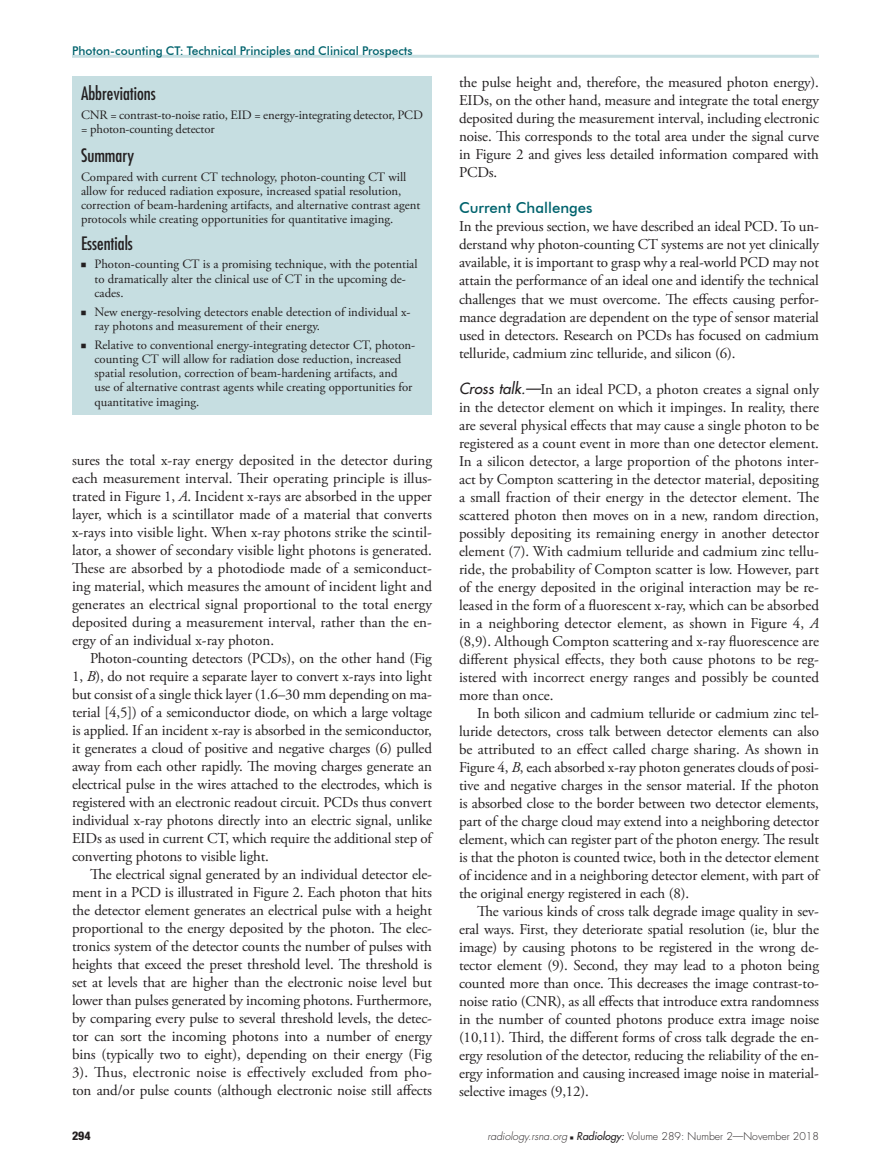
<style>
.page{position:relative;width:891px;height:1175px;background:#fff}
.page>*{position:absolute;margin:0;border:0;box-sizing:border-box;transform-origin:0 0}
.t1{font:condensed 18px "Futura";color:#231f20}
.t2{font:15px/18px "Adobe Garamond Pro";letter-spacing:-.01em;color:#231f20;text-align:justify}
.t3{font:500 15px "Futura BT";color:#00636d}
.t4{font:12.75px/14.2px "Adobe Garamond Pro";color:#231f20}
.t5{font:500 12px "Futura BT";color:#00636d}
.t6{font:800 condensed 12px "Helvetica Neue";color:#231f20}
.t7{font:300 10.5px "Futura";color:#231f20}
.s1{font-family:"Universal Newswith Comm Pi";font-size:9px}
.s2{font-style:italic}
.s3{font-family:"Futura";font-style:italic}
.s4{font-family:"Universal Newswith Comm Pi";font-weight:400;font-size:6px}
.s5{font-weight:400;font-style:italic}
</style>
<div class="page">
<hr style="left:72px;top:55px;width:747px;height:3px;background:#c6dee1">
<div style="left:72px;top:76px;width:360px;height:338px;background:#c6dee1"></div>
<p class="t5" style="left:72px;top:43px;width:342px">Photon-counting CT: Technical Principles and Clinical Prospects</p>
<p class="t1" style="left:81px;top:82px;width:76px">Abbreviations</p>
<p class="t4" style="left:81px;top:108px;width:344px">CNR = contrast-to-noise ratio, EID = energy-integrating detector, PCD = photon-counting detector</p>
<p class="t1" style="left:81px;top:144px;width:55px">Summary</p>
<p class="t4" style="left:81px;top:170px;width:341px">Compared with current CT technology, photon-counting CT will allow for reduced radiation exposure, increased spatial resolution, correction of beam-hardening artifacts, and alternative contrast agent protocols while creating opportunities for quantitative imaging.</p>
<p class="t1" style="left:81px;top:231px;width:53px">Essentials</p>
<p class="t4" style="left:94px;top:257px;width:325px;text-indent:-14px"><span class="s1">n</span> Photon-counting CT is a promising technique, with the potential to dramatically alter the clinical use of CT in the upcoming de&shy;cades.</p>
<p class="t4" style="left:94px;top:305px;width:318px;text-indent:-14px"><span class="s1">n</span> New energy-resolving detectors enable detection of individual x&shy;ray photons and measurement of their energy.</p>
<p class="t4" style="left:94px;top:338px;width:322px;text-indent:-14px"><span class="s1">n</span> Relative to conventional energy-integrating detector CT, photon&shy;counting CT will allow for radiation dose reduction, increased spatial resolution, correction of beam-hardening artifacts, and use of alternative contrast agents while creating opportunities for quantitative imaging.</p>
<p class="t2" style="left:72px;top:452px;width:362px">sures the total x-ray energy deposited in the detector during each measurement interval. Their operating principle is illus&shy;trated in Figure 1, <span class="s2">A</span>. Incident x-rays are absorbed in the upper layer, which is a scintillator made of a material that converts x-rays into visible light. When x-ray photons strike the scintil&shy;lator, a shower of secondary visible light photons is generated.<br>These are absorbed by a photodiode made of a semiconduct&shy;ing material, which measures the amount of incident light and generates an electrical signal proportional to the total energy deposited during a measurement interval, rather than the en&shy;ergy of an individual x-ray photon.</p>
<p class="t2" style="left:72px;top:650px;width:362px;text-indent:18px">Photon-counting detectors (PCDs), on the other hand (Fig 1, <span class="s2">B</span>), do not require a separate layer to convert x-rays into light but consist of a single thick layer (1.6–30 mm depending on ma&shy;terial [4,5]) of a semiconductor diode, on which a large voltage is applied. If an incident x-ray is absorbed in the semiconductor, it generates a cloud of positive and negative charges (6) pulled away from each other rapidly. The moving charges generate an electrical pulse in the wires attached to the electrodes, which is registered with an electronic readout circuit. PCDs thus convert individual x-ray photons directly into an electric signal, unlike EIDs as used in current CT, which require the additional step of converting photons to visible light.</p>
<p class="t2" style="left:72px;top:866px;width:362px;text-indent:18px">The electrical signal generated by an individual detector ele&shy;ment in a PCD is illustrated in Figure 2. Each photon that hits the detector element generates an electrical pulse with a height proportional to the energy deposited by the photon. The elec&shy;tronics system of the detector counts the number of pulses with heights that exceed the preset threshold level. The threshold is set at levels that are higher than the electronic noise level but lower than pulses generated by incoming photons. Furthermore, by comparing every pulse to several threshold levels, the detec&shy;tor can sort the incoming photons into a number of energy bins (typically two to eight), depending on their energy (Fig 3). Thus, electronic noise is effectively excluded from pho&shy;ton and/or pulse counts (although electronic noise still affects</p>
<p class="t2" style="left:459px;top:74px;width:362px">the pulse height and, therefore, the measured photon energy).<br>EIDs, on the other hand, measure and integrate the total energy deposited during the measurement interval, including electronic noise. This corresponds to the total area under the signal curve in Figure 2 and gives less detailed information compared with PCDs.</p>
<p class="t3" style="left:459px;top:199px;width:135px">Current Challenges</p>
<p class="t2" style="left:459px;top:218px;width:362px">In the previous section, we have described an ideal PCD. To un&shy;derstand why photon-counting CT systems are not yet clinically available, it is important to grasp why a real-world PCD may not attain the performance of an ideal one and identify the technical challenges that we must overcome. The effects causing perfor&shy;mance degradation are dependent on the type of sensor material used in detectors. Research on PCDs has focused on cadmium telluride, cadmium zinc telluride, and silicon (6).</p>
<p class="t2" style="left:459px;top:380px;width:362px"><span class="s3">Cross talk.—</span>In an ideal PCD, a photon creates a signal only in the detector element on which it impinges. In reality, there are several physical effects that may cause a single photon to be registered as a count event in more than one detector element.<br>In a silicon detector, a large proportion of the photons inter&shy;act by Compton scattering in the detector material, depositing a small fraction of their energy in the detector element. The scattered photon then moves on in a new, random direction, possibly depositing its remaining energy in another detector element (7). With cadmium telluride and cadmium zinc tellu&shy;ride, the probability of Compton scatter is low. However, part of the energy deposited in the original interaction may be re&shy;leased in the form of a fluorescent x-ray, which can be absorbed in a neighboring detector element, as shown in Figure 4, <span class="s2">A </span>(8,9). Although Compton scattering and x-ray fluorescence are different physical effects, they both cause photons to be reg&shy;istered with incorrect energy ranges and possibly be counted more than once.</p>
<p class="t2" style="left:459px;top:704px;width:362px;text-indent:18px">In both silicon and cadmium telluride or cadmium zinc tel&shy;luride detectors, cross talk between detector elements can also be attributed to an effect called charge sharing. As shown in Figure 4, <span class="s2">B</span>, each absorbed x-ray photon generates clouds of posi&shy;tive and negative charges in the sensor material. If the photon is absorbed close to the border between two detector elements, part of the charge cloud may extend into a neighboring detector element, which can register part of the photon energy. The result is that the photon is counted twice, both in the detector element of incidence and in a neighboring detector element, with part of the original energy registered in each (8).</p>
<p class="t2" style="left:459px;top:902px;width:362px;text-indent:18px">The various kinds of cross talk degrade image quality in sev&shy;eral ways. First, they deteriorate spatial resolution (ie, blur the image) by causing photons to be registered in the wrong de&shy;tector element (9). Second, they may lead to a photon being counted more than once. This decreases the image contrast-to&shy;noise ratio (CNR), as all effects that introduce extra randomness in the number of counted photons produce extra image noise (10,11). Third, the different forms of cross talk degrade the en&shy;ergy resolution of the detector, reducing the reliability of the en&shy;ergy information and causing increased image noise in material&shy;selective images (9,12).</p>
<p class="t6" style="left:72px;top:1128px;width:20px">294</p>
<p class="t7" style="left:488px;top:1129px;width:333px"><span class="s2">radiology.rsna.org</span> <span class="s4">n</span> <span class="s5">Radiology:</span> Volume 289: Number 2—November 2018</p>
</div>
